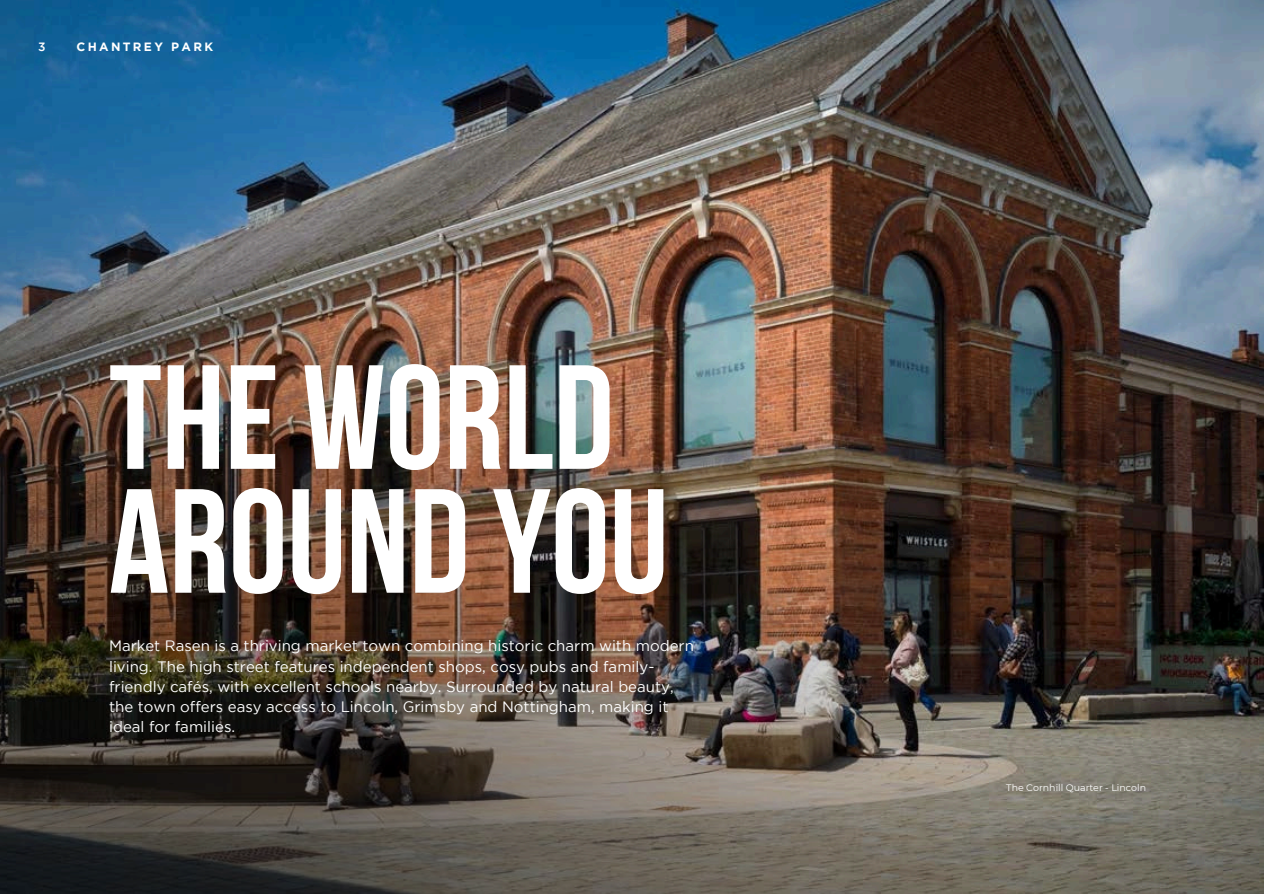
<style>
.page{position:relative;width:1264px;height:894px;background:#fff}
.page>*{position:absolute;margin:0;border:0;box-sizing:border-box;transform-origin:0 0}
.t1{font:700 147.75px/123.8px "Bebas Neue";color:#fff}
.t2{font:15px/20.2px "Gotham";color:#fff}
.t3{font:700 12px "Gotham";letter-spacing:.195em;color:#fff}
.t4{font:500 12px "Gotham";color:#fff}
.t5{font:9.45px "Montserrat";color:#fff}
</style>
<div class="page">
<img style="left:0;top:0;width:1263px;height:893px">
<img style="left:0;top:83px;width:1211px;height:810px">
<p class="t4" style="left:38px;top:42px;width:9px">3</p>
<p class="t3" style="left:77px;top:42px;width:138px">CHANTREY PARK</p>
<h1 class="t1" style="left:109px;top:370px;width:561px">THE WORLD<br>AROUND YOU</h1>
<p class="t2" style="left:109px;top:636px;width:586px">Market Rasen is a thriving market town combining historic charm with modern living. The high street features independent shops, cosy pubs and family&shy;friendly cafés, with excellent schools nearby. Surrounded by natural beauty, the town offers easy access to Lincoln, Grimsby and Nottingham, making it ideal for families.</p>
<p class="t5" style="left:1006px;top:781px;width:141px">The Cornhill Quarter - Lincoln</p>
</div>
